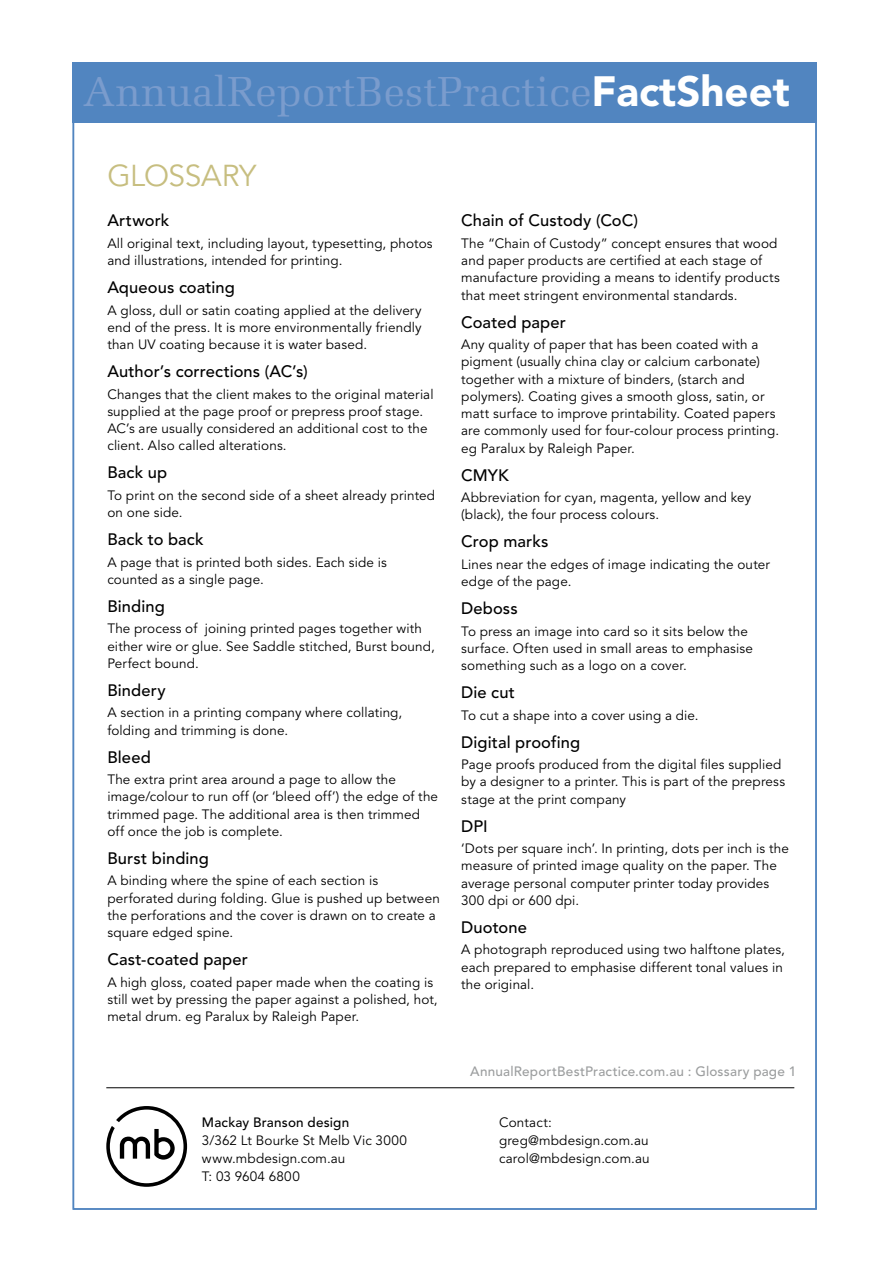
<style>
.page{position:relative;width:893px;height:1263px;background:#fff}
.page>*{position:absolute;margin:0;border:0;box-sizing:border-box;transform-origin:0 0}
.t1{font:42px "Melior";color:#7a9ccd}
.t2{font:30px "Avenir";letter-spacing:-.015em;color:#c7be80}
.t3{font:500 16.5px "Avenir";letter-spacing:.005em;color:#000}
.t4{font:13.5px/17.2px "Avenir";letter-spacing:.01em;color:#000}
.t5{font:500 13.5px "Avenir";letter-spacing:.015em;color:#9c9e9f}
.t6{font:500 13.5px "Avenir";letter-spacing:.015em;color:#000}
.s1{font-family:"Avenir";font-weight:900;color:#fff}
</style>
<div class="page">
<div style="left:72px;top:63px;width:744px;height:60px;background:#5185c0"></div>
<hr style="left:106px;top:1087px;width:688px;height:1px;background:#000">
<svg style="left:106px;top:1106px;width:81px;height:81px"></svg>
<h1 class="t1" style="left:83px;top:66px;width:708px">AnnualReportBestPractice<span class="s1">FactSheet</span></h1>
<h2 class="t2" style="left:107px;top:158px;width:151px">GLOSSARY</h2>
<p class="t3" style="left:107px;top:211px;width:64px">Artwork</p>
<p class="t4" style="left:107px;top:235px;width:327px">All original text, including layout, typesetting, photos and illustrations, intended for printing.</p>
<p class="t3" style="left:107px;top:278px;width:129px">Aqueous coating</p>
<p class="t4" style="left:107px;top:302px;width:316px;text-align:justify">A gloss, dull or satin coating applied at the delivery end of the press. It is more environmentally friendly than UV coating because it is water based.</p>
<p class="t3" style="left:107px;top:362px;width:202px">Author’s corrections (AC’s)</p>
<p class="t4" style="left:107px;top:386px;width:328px">Changes that the client makes to the original material supplied at the page proof or prepress proof stage.<br>AC’s are usually considered an additional cost to the client. Also called alterations.</p>
<p class="t3" style="left:107px;top:463px;width:61px">Back up</p>
<p class="t4" style="left:107px;top:487px;width:329px">To print on the second side of a sheet already printed on one side.</p>
<p class="t3" style="left:107px;top:530px;width:98px">Back to back</p>
<p class="t4" style="left:107px;top:554px;width:281px">A page that is printed both sides. Each side is counted as a single page.</p>
<p class="t3" style="left:107px;top:597px;width:59px">Binding</p>
<p class="t4" style="left:107px;top:620px;width:329px">The process of joining printed pages together with either wire or glue. See Saddle stitched, Burst bound,<br>Perfect bound.</p>
<p class="t3" style="left:107px;top:681px;width:60px">Bindery</p>
<p class="t4" style="left:107px;top:704px;width:296px">A section in a printing company where collating, folding and trimming is done.</p>
<p class="t3" style="left:107px;top:747px;width:45px">Bleed</p>
<p class="t4" style="left:107px;top:771px;width:332px">The extra print area around a page to allow the image/colour to run off (or ‘bleed off’) the edge of the trimmed page. The additional area is then trimmed off once the job is complete.</p>
<p class="t3" style="left:107px;top:849px;width:103px">Burst binding</p>
<p class="t4" style="left:107px;top:872px;width:334px">A binding where the spine of each section is perforated during folding. Glue is pushed up between the perforations and the cover is drawn on to create a square edged spine.</p>
<p class="t3" style="left:107px;top:950px;width:142px">Cast-coated paper</p>
<p class="t4" style="left:107px;top:974px;width:332px">A high gloss, coated paper made when the coating is still wet by pressing the paper against a polished, hot, metal drum. eg Paralux by Raleigh Paper.</p>
<p class="t3" style="left:461px;top:211px;width:178px">Chain of Custody (CoC)</p>
<p class="t4" style="left:461px;top:235px;width:320px">The “Chain of Custody” concept ensures that wood and paper products are certified at each stage of manufacture providing a means to identify products that meet stringent environmental standards.</p>
<p class="t3" style="left:461px;top:312px;width:106px">Coated paper</p>
<p class="t4" style="left:461px;top:336px;width:319px">Any quality of paper that has been coated with a pigment (usually china clay or calcium carbonate) together with a mixture of binders, (starch and polymers). Coating gives a smooth gloss, satin, or matt surface to improve printability. Coated papers are commonly used for four-colour process printing. eg Paralux by Raleigh Paper.</p>
<p class="t3" style="left:461px;top:465px;width:49px">CMYK</p>
<p class="t4" style="left:461px;top:489px;width:292px">Abbreviation for cyan, magenta, yellow and key (black), the four process colours.</p>
<p class="t3" style="left:461px;top:532px;width:89px">Crop marks</p>
<p class="t4" style="left:461px;top:556px;width:310px">Lines near the edges of image indicating the outer edge of the page.</p>
<p class="t3" style="left:461px;top:599px;width:58px">Deboss</p>
<p class="t4" style="left:461px;top:623px;width:293px">To press an image into card so it sits below the surface. Often used in small areas to emphasise something such as a logo on a cover.</p>
<p class="t3" style="left:461px;top:683px;width:55px">Die cut</p>
<p class="t4" style="left:461px;top:707px;width:239px">To cut a shape into a cover using a die.</p>
<p class="t3" style="left:461px;top:732px;width:121px">Digital proofing</p>
<p class="t4" style="left:461px;top:756px;width:325px">Page proofs produced from the digital files supplied by a designer to a printer. This is part of the prepress stage at the print company</p>
<p class="t3" style="left:461px;top:816px;width:28px">DPI</p>
<p class="t4" style="left:461px;top:840px;width:329px">‘Dots per square inch’. In printing, dots per inch is the measure of printed image quality on the paper. The average personal computer printer today provides 300 dpi or 600 dpi.</p>
<p class="t3" style="left:461px;top:918px;width:67px">Duotone</p>
<p class="t4" style="left:461px;top:941px;width:325px">A photograph reproduced using two halftone plates, each prepared to emphasise different tonal values in the original.</p>
<p class="t5" style="left:470px;top:1063px;width:327px">AnnualReportBestPractice.com.au : Glossary page 1</p>
<p class="t6" style="left:202px;top:1114px;width:149px">Mackay Branson design</p>
<p class="t4" style="left:499px;top:1114px;width:54px">Contact:</p>
<p class="t4" style="left:202px;top:1132px;width:206px">3/362 Lt Bourke St Melb Vic 3000</p>
<p class="t4" style="left:499px;top:1132px;width:151px">greg@mbdesign.com.au</p>
<p class="t4" style="left:202px;top:1150px;width:145px">www.mbdesign.com.au</p>
<p class="t4" style="left:499px;top:1150px;width:152px">carol@mbdesign.com.au</p>
<p class="t4" style="left:202px;top:1168px;width:99px">T: 03 9604 6800</p>
</div>
